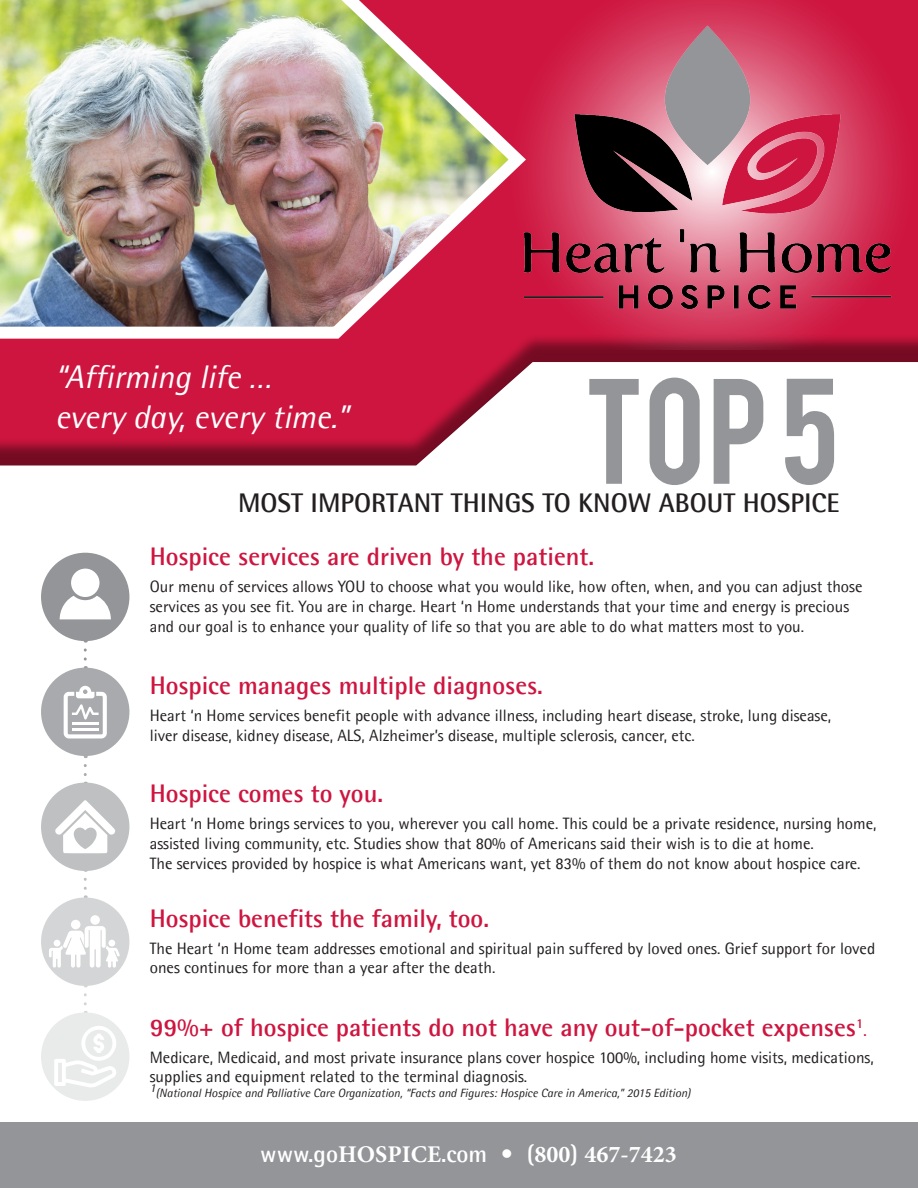
<style>
.page{position:relative;width:918px;height:1188px;background:#fff}
.page>*{position:absolute;margin:0;border:0;box-sizing:border-box;transform-origin:0 0}
.t1{font:117.75px "Bebas";color:#939598}
.t2{font:italic 32.85px "Agfa Rotis Semisans";color:#fff}
.t3{font:700 27px "Agfa Rotis Semisans";color:#231f20}
.Subtitle{font:700 25.5px "Agfa Rotis Semisans";color:#ce153f}
.t4{font:700 24px "Minion Pro";color:#fff}
.description{font:16.5px/19.8px "Agfa Rotis Semisans";color:#231f20}
.Subtitle-2{font:700 14.7px "Agfa Rotis Semisans";color:#ce153f}
.t5{font:italic 12px "Agfa Rotis Semisans";color:#231f20}
.s1{font-family:"Agfa Rotis Semisans"}
</style>
<div class="page">
<div style="left:0;top:0;width:918px;height:468px;background:#231f20;opacity:.5"></div>
<svg style="left:84px;top:765px;width:3px;height:18px"></svg>
<svg style="left:84px;top:879px;width:3px;height:19px"></svg>
<svg style="left:84px;top:995px;width:3px;height:17px"></svg>
<svg style="left:84px;top:650px;width:3px;height:18px"></svg>
<img style="left:0;top:0;width:480px;height:345px">
<div style="left:41px;top:553px;width:88px;height:88px;background:#939598;border-radius:50%"></div>
<div style="left:41px;top:668px;width:88px;height:88px;background:#a9aaad;border-radius:50%"></div>
<div style="left:41px;top:783px;width:88px;height:88px;background:#bec0c1;border-radius:50%"></div>
<div style="left:41px;top:898px;width:88px;height:88px;background:#d4d5d6;border-radius:50%"></div>
<div style="left:41px;top:1012px;width:88px;height:89px;background:#e9eaea;border-radius:50%"></div>
<div style="left:0;top:1123px;width:918px;height:65px;background:#939598"></div>
<svg style="left:60px;top:596px;width:51px;height:23px"></svg>
<div style="left:71px;top:568px;width:29px;height:29px;background:#fff;border-radius:50%"></div>
<svg style="left:64px;top:686px;width:43px;height:52px"></svg>
<hr style="left:72px;top:722px;width:27px;height:3px;background:#fff">
<hr style="left:72px;top:728px;width:27px;height:2px;background:#fff">
<div style="left:71px;top:920px;width:10px;height:9px;background:#fff;border-radius:50%"></div>
<div style="left:90px;top:915px;width:10px;height:10px;background:#fff;border-radius:50%"></div>
<svg style="left:49px;top:926px;width:71px;height:42px"></svg>
<div style="left:108px;top:940px;width:7px;height:7px;background:#fff;border-radius:50%"></div>
<svg style="left:54px;top:1026px;width:62px;height:61px"></svg>
<svg style="left:55px;top:800px;width:60px;height:53px"></svg>
<img style="left:480px;top:0;width:438px;height:373px">
<p class="t2" style="left:55px;top:357px;width:218px">“Affirming life …</p>
<p class="t2" style="left:55px;top:397px;width:295px">every day, every time.”</p>
<p class="t1" style="left:584px;top:346px;width:257px">TOP 5</p>
<p class="t3" style="left:238px;top:487px;width:603px">MOST IMPORTANT THINGS TO KNOW ABOUT HOSPICE</p>
<p class="Subtitle" style="left:150px;top:541px;width:446px">Hospice services are driven by the patient.</p>
<p class="description" style="left:150px;top:577px;width:714px">Our menu of services allows YOU to choose what you would like, how often, when, and you can adjust those</p>
<p class="description" style="left:150px;top:596px;width:701px">services as you see fit. You are in charge. Heart ‘n Home understands that your time and energy is precious and our goal is to enhance your quality of life so that you are able to do what matters most to you.</p>
<p class="Subtitle" style="left:150px;top:670px;width:394px">Hospice manages multiple diagnoses.</p>
<p class="description" style="left:150px;top:705px;width:683px">Heart ‘n Home services benefit people with advance illness, including heart disease, stroke, lung disease,</p>
<p class="description" style="left:150px;top:725px;width:547px">liver disease, kidney disease, ALS, Alzheimer’s disease, multiple sclerosis, cancer, etc.</p>
<p class="Subtitle" style="left:150px;top:778px;width:235px">Hospice comes to you.</p>
<p class="description" style="left:150px;top:814px;width:728px">Heart ‘n Home brings services to you, wherever you call home. This could be a private residence, nursing home, assisted living community, etc. Studies show that 80% of Americans said their wish is to die at home.</p>
<p class="description" style="left:150px;top:853px;width:712px">The services provided by hospice is what Americans want, yet 83% of them do not know about hospice care.</p>
<p class="Subtitle" style="left:150px;top:902px;width:341px">Hospice benefits the family, too.</p>
<p class="description" style="left:150px;top:938px;width:727px">The Heart ‘n Home team addresses emotional and spiritual pain suffered by loved ones. Grief support for loved ones continues for more than a year after the death.</p>
<p class="Subtitle" style="left:150px;top:1011px;width:715px">99%+ of hospice patients do not have any out-of-pocket expenses<sup>1</sup></p>
<p class="Subtitle-2" style="left:863px;top:1022px;width:5px">.</p>
<p class="description" style="left:150px;top:1047px;width:726px">Medicare, Medicaid, and most private insurance plans cover hospice 100%, including home visits, medications, supplies and equipment related to the terminal diagnosis.</p>
<p class="t5" style="left:150px;top:1085px;width:542px">1(National Hospice and Palliative Care Organization, “Facts and Figures: Hospice Care in America,” 2015 Edition)</p>
<p class="t4" style="left:260px;top:1138px;width:418px"><span class="s1">www.go</span>HOSPICE<span class="s1">.com • (</span>800<span class="s1">)</span> 467-7423</p>
</div>
